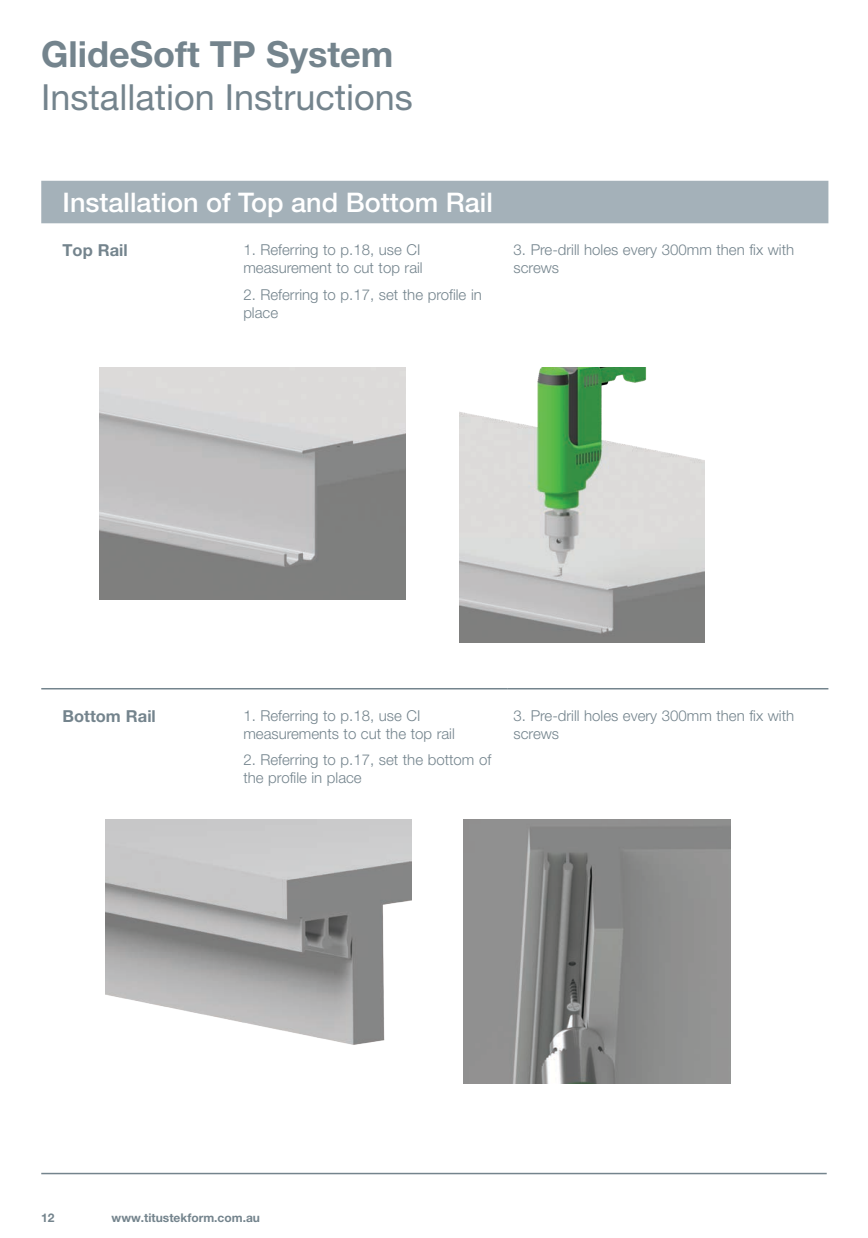
<style>
.page{position:relative;width:868px;height:1238px;background:#fff}
.page>*{position:absolute;margin:0;border:0;box-sizing:border-box;transform-origin:0 0}
.t1{font:36px "Helvetica Neue LT Pro";color:#74848d}
.t2{font:700 36px "Helvetica Neue LT Pro";color:#74848d}
.Subhead{font:500 27px "Helvetica Neue LT Pro";color:#fff}
.Intro_Subhead{font:700 16.5px "Helvetica Neue LT Pro";color:#74848d}
.Intro_Body{font:300 15px/18px "Helvetica Neue LT Pro";color:#74848d}
.t3{font:700 12px "Helvetica Neue LT Pro";color:#74848d}
</style>
<div class="page">
<hr style="left:41px;top:1172px;width:785px;height:2px;background:#74848d">
<div style="left:41px;top:181px;width:787px;height:42px;background:#a4b1b9"></div>
<hr style="left:41px;top:688px;width:196px;height:1px;background:#74848d">
<hr style="left:237px;top:688px;width:270px;height:1px;background:#74848d">
<hr style="left:507px;top:688px;width:321px;height:1px;background:#74848d">
<img style="left:99px;top:367px;width:306px;height:232px">
<img style="left:459px;top:367px;width:245px;height:275px">
<img style="left:105px;top:819px;width:306px;height:226px">
<img style="left:463px;top:819px;width:267px;height:264px">
<p class="t2" style="left:41px;top:32px;width:353px">GlideSoft TP System</p>
<p class="t1" style="left:41px;top:76px;width:373px">Installation Instructions</p>
<p class="Subhead" style="left:63px;top:186px;width:432px">Installation of Top and Bottom Rail</p>
<p class="Intro_Subhead" style="left:63px;top:240px;width:67px">Top Rail</p>
<p class="Intro_Body" style="left:243px;top:241px;width:181px">1. Referring to p.18, use CI measurement to cut top rail</p>
<p class="Intro_Body" style="left:243px;top:285px;width:240px">2. Referring to p.17, set the profile in place</p>
<p class="Intro_Body" style="left:513px;top:241px;width:282px">3. Pre-drill holes every 300mm then fix with screws</p>
<p class="Intro_Subhead" style="left:63px;top:705px;width:95px">Bottom Rail</p>
<p class="Intro_Body" style="left:243px;top:706px;width:213px">1. Referring to p.18, use CI measurements to cut the top rail</p>
<p class="Intro_Body" style="left:243px;top:750px;width:249px">2. Referring to p.17, set the bottom of the profile in place</p>
<p class="Intro_Body" style="left:513px;top:706px;width:282px">3. Pre-drill holes every 300mm then fix with screws</p>
<p class="t3" style="left:41px;top:1210px;width:15px">12</p>
<p class="t3" style="left:112px;top:1210px;width:150px">www.titustekform.com.au</p>
</div>
